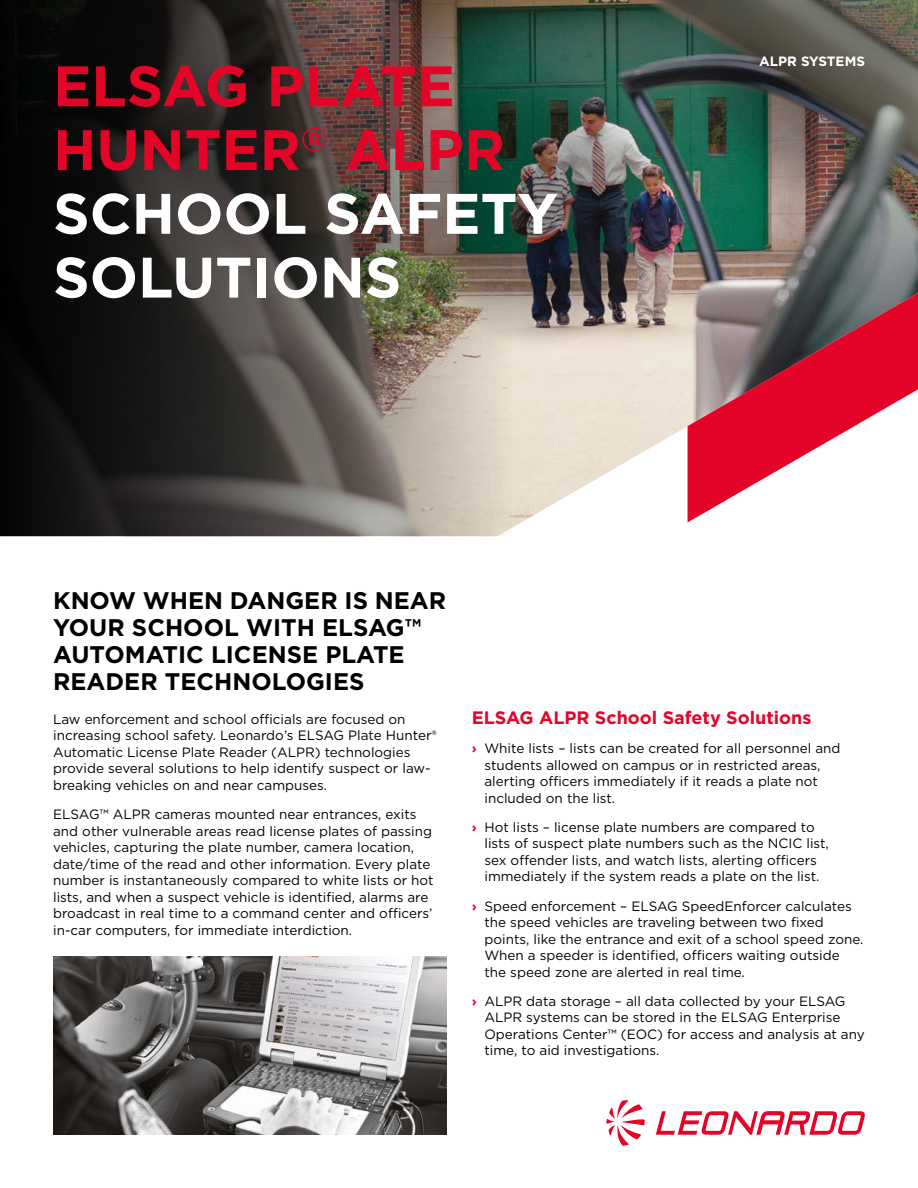
<style>
.page{position:relative;width:918px;height:1188px;background:#fff}
.page>*{position:absolute;margin:0;border:0;box-sizing:border-box;transform-origin:0 0}
.t1{font:700 57px/63.8px "Gotham";color:#fff}
.t2{font:700 24px/27px "Gotham";color:#000}
.t3{font:700 18px "Gotham";color:#e40428}
.t4{font:13.5px/16.5px "Gotham";color:#000}
.t5{font:700 13.5px "Gotham";color:#fff}
.s1{color:#e40428}
.s2{font-weight:700;color:#e40428}
</style>
<div class="page">
<img style="left:512px;top:0;width:406px;height:528px">
<img style="left:403px;top:72px;width:273px;height:274px;border-radius:50%">
<svg style="left:0;top:0;width:512px;height:536px;background:#433f39"></svg>
<img style="left:697px;top:0;width:221px;height:200px">
<img style="left:53px;top:957px;width:393px;height:178px">
<svg style="left:688px;top:293px;width:230px;height:229px"></svg>
<svg style="left:656px;top:1111px;width:209px;height:24px"></svg>
<svg style="left:606px;top:1100px;width:39px;height:46px"></svg>
<h1 class="t1" style="left:53px;top:53px;width:507px"><span class="s1">ELSAG PLATE<br>HUNTER</span><sup>®</sup> <span class="s1">ALPR<br></span>SCHOOL SAFETY<br>SOLUTIONS</h1>
<p class="t5" style="left:759px;top:53px;width:107px">ALPR SYSTEMS</p>
<h2 class="t2" style="left:53px;top:587px;width:395px">KNOW WHEN DANGER IS NEAR<br>YOUR SCHOOL WITH ELSAG™<br>AUTOMATIC LICENSE PLATE<br>READER TECHNOLOGIES</h2>
<p class="t4" style="left:53px;top:710px;width:385px">Law enforcement and school officials are focused on increasing school safety. Leonardo’s ELSAG Plate Hunter® Automatic License Plate Reader (ALPR) technologies provide several solutions to help identify suspect or law&shy;breaking vehicles on and near campuses.</p>
<p class="t4" style="left:53px;top:806px;width:382px">ELSAG™ ALPR cameras mounted near entrances, exits and other vulnerable areas read license plates of passing vehicles, capturing the plate number, camera location, date/time of the read and other information. Every plate number is instantaneously compared to white lists or hot lists, and when a suspect vehicle is identified, alarms are broadcast in real time to a command center and officers’ in-car computers, for immediate interdiction.</p>
<h3 class="t3" style="left:472px;top:707px;width:341px">ELSAG ALPR School Safety Solutions</h3>
<p class="t4" style="left:485px;top:740px;width:357px;text-indent:-13px"><span class="s2">›</span> White lists – lists can be created for all personnel and students allowed on campus or in restricted areas, alerting officers immediately if it reads a plate not included on the list.</p>
<p class="t4" style="left:485px;top:819px;width:346px;text-indent:-13px"><span class="s2">›</span> Hot lists – license plate numbers are compared to lists of suspect plate numbers such as the NCIC list, sex offender lists, and watch lists, alerting officers immediately if the system reads a plate on the list.</p>
<p class="t4" style="left:485px;top:897px;width:381px;text-indent:-13px"><span class="s2">›</span> Speed enforcement – ELSAG SpeedEnforcer calculates the speed vehicles are traveling between two fixed points, like the entrance and exit of a school speed zone.<br>When a speeder is identified, officers waiting outside the speed zone are alerted in real time.</p>
<p class="t4" style="left:485px;top:993px;width:382px;text-indent:-13px"><span class="s2">›</span> ALPR data storage – all data collected by your ELSAG ALPR systems can be stored in the ELSAG Enterprise Operations Center™ (EOC) for access and analysis at any time, to aid investigations.</p>
</div>
